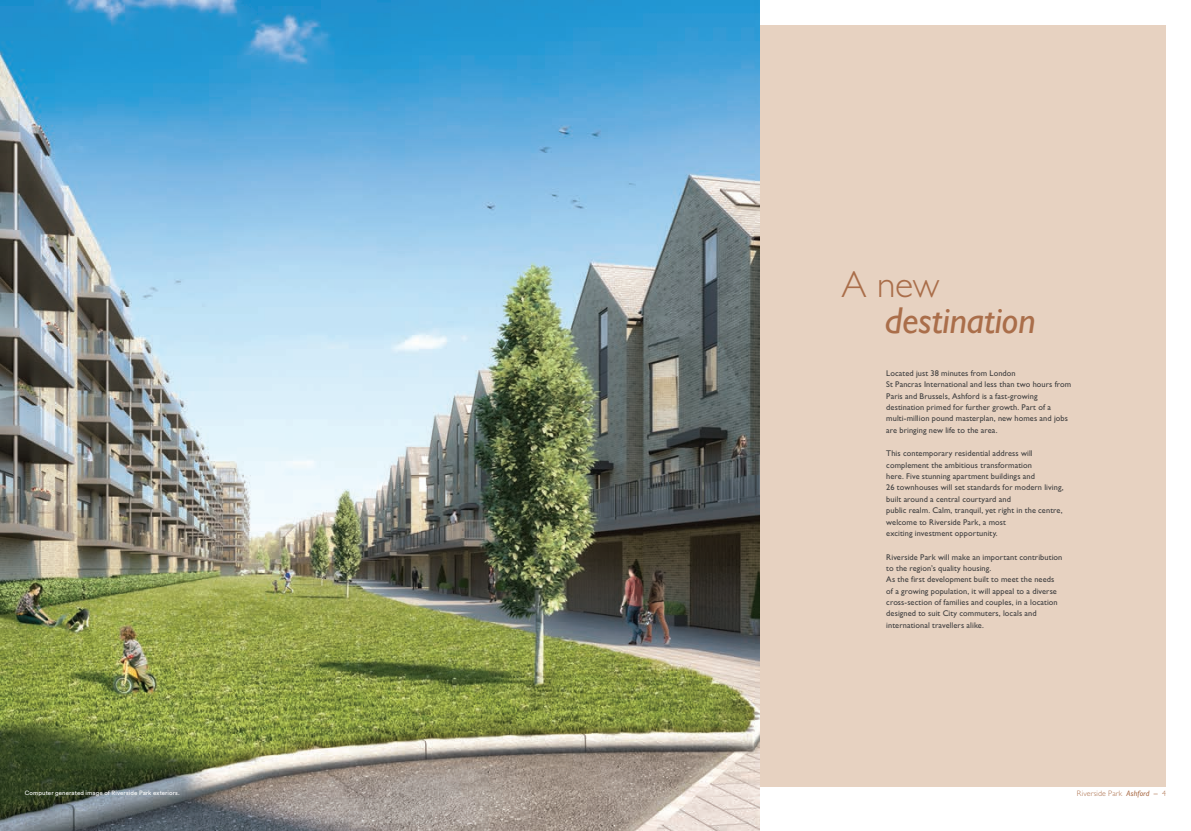
<style>
.page{position:relative;width:1191px;height:831px;background:#fff}
.page>*{position:absolute;margin:0;border:0;box-sizing:border-box;transform-origin:0 0}
.NEW_Page_header{font:italic 37.62px "Gill Sans";letter-spacing:-.005em;color:#aa6e4a}
.NEW_Page_header-2{font:300 37.62px "Gill Sans";color:#aa6e4a}
.NEW_Intro_para_BLACK{font:8.31px/11.4px "Gill Sans";letter-spacing:.01em;color:#3e3e3f}
.t1{font:300 7.88px "Gill Sans";letter-spacing:.02em;color:#aa6e4a}
.NEW_CGI_disclaimer{font:6.12px "Circular Std";letter-spacing:.015em;color:#fff}
.s1{font-weight:400;font-style:italic}
</style>
<div class="page">
<div style="left:730px;top:25px;width:436px;height:761px;background:#e7d2c1"></div>
<img style="left:0;top:0;width:760px;height:831px">
<p class="NEW_Page_header-2" style="left:841px;top:264px;width:99px">A new</p>
<p class="NEW_Page_header" style="left:885px;top:299px;width:152px">destination</p>
<p class="NEW_Intro_para_BLACK" style="left:886px;top:367px;width:186px">Located just 38 minutes from London<br>St Pancras International and less than two hours from Paris and Brussels, Ashford is a fast-growing destination primed for further growth. Part of a multi-million pound masterplan, new homes and jobs are bringing new life to the area.</p>
<p class="NEW_Intro_para_BLACK" style="left:886px;top:448px;width:179px">This contemporary residential address will complement the ambitious transformation<br>here. Five stunning apartment buildings and<br>26 townhouses will set standards for modern living, built around a central courtyard and<br>public realm. Calm, tranquil, yet right in the centre, welcome to Riverside Park, a most<br>exciting investment opportunity.</p>
<p class="NEW_Intro_para_BLACK" style="left:886px;top:551px;width:178px">Riverside Park will make an important contribution to the region’s quality housing.<br>As the first development built to meet the needs of a growing population, it will appeal to a diverse cross-section of families and couples, in a location designed to suit City commuters, locals and international travellers alike.</p>
<p class="NEW_CGI_disclaimer" style="left:25px;top:789px;width:156px">Computer generated image of Riverside Park exteriors.</p>
<p class="t1" style="left:1077px;top:788px;width:91px">Riverside Park <span class="s1">Ashford –</span> 4</p>
</div>
